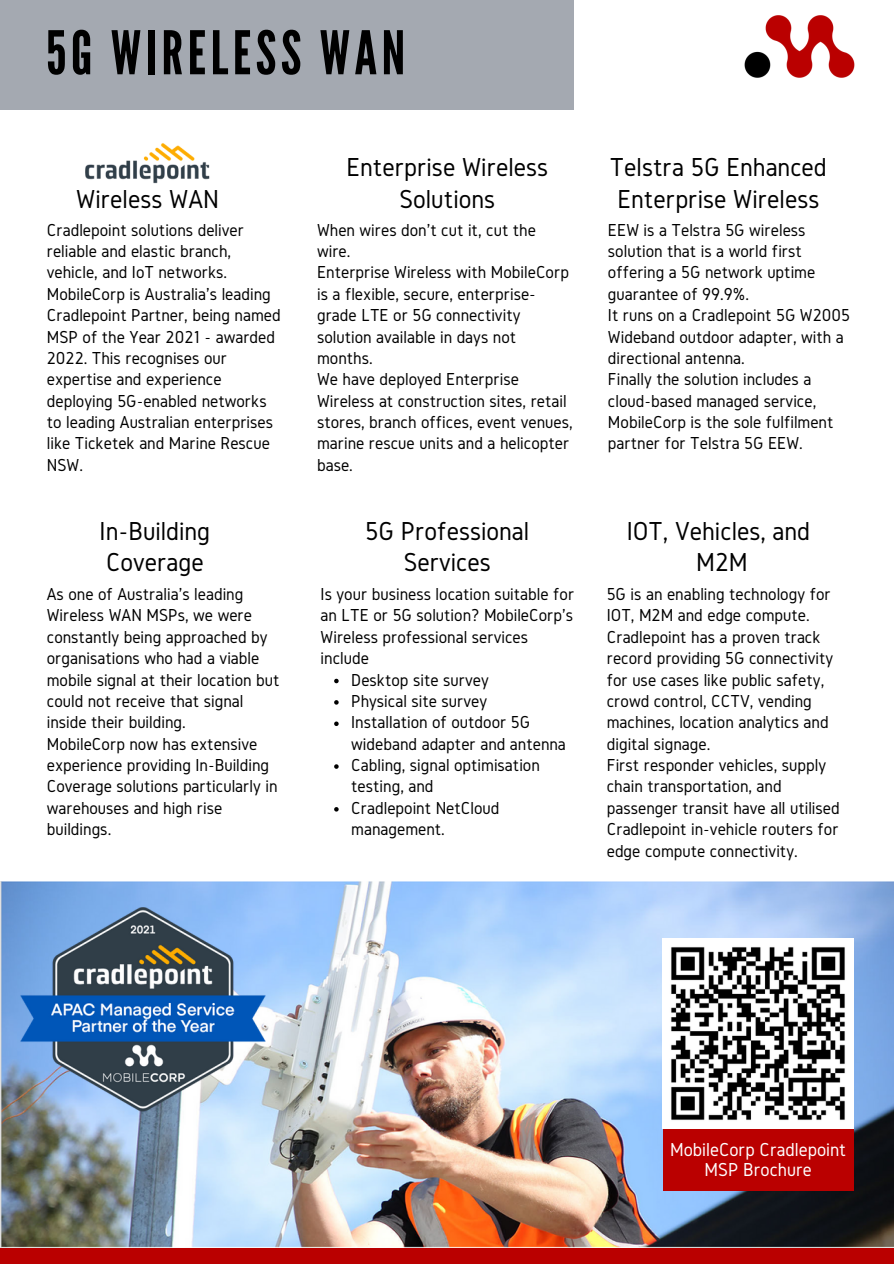
<style>
.page{position:relative;width:894px;height:1264px;background:#fff}
.page>*{position:absolute;margin:0;border:0;box-sizing:border-box;transform-origin:0 0}
.t1{font:60px "League Gothic";letter-spacing:.075em;color:#000}
.t2{font:27px/31.5px "Gidole";color:#000;text-align:center}
.t3{font:19.5px/20.2px "Gidole";color:#fff;text-align:center}
.t4{font:18px/21.3px "Gidole";color:#000}
</style>
<div class="page">
<div style="left:0;top:1247px;width:893px;height:16px;background:#ba0000"></div>
<div style="left:0;top:0;width:573px;height:109px;background:#a4a9b1"></div>
<img style="left:744px;top:15px;width:111px;height:63px">
<img style="left:85px;top:143px;width:125px;height:40px">
<img style="left:1px;top:881px;width:892px;height:366px">
<div style="left:662px;top:1129px;width:191px;height:61px;background:#ba0000"></div>
<img style="left:21px;top:907px;width:244px;height:204px">
<img style="left:662px;top:938px;width:190px;height:190px">
<svg style="left:334px;top:678px;width:4px;height:5px"></svg>
<svg style="left:334px;top:700px;width:4px;height:4px"></svg>
<svg style="left:334px;top:721px;width:4px;height:5px"></svg>
<svg style="left:334px;top:764px;width:4px;height:4px"></svg>
<svg style="left:334px;top:807px;width:4px;height:4px"></svg>
<h1 class="t1" style="left:46px;top:18px;width:361px">5G WIRELESS WAN</h1>
<p class="t2" style="left:76px;top:183px;width:144px">Wireless WAN</p>
<p class="t2" style="left:346px;top:151px;width:203px">Enterprise Wireless<br>Solutions</p>
<h2 class="t2" style="left:609px;top:151px;width:218px;text-align:left">Telstra 5G Enhanced<br>Enterprise Wireless</h2>
<p class="t4" style="left:47px;top:219px;width:235px">Cradlepoint solutions deliver reliable and elastic branch, vehicle, and IoT networks.<br>MobileCorp is Australia's leading<br>Cradlepoint Partner, being named<br>MSP of the Year 2021 - awarded<br>2022. This recognises our expertise and experience deploying 5G-enabled networks to leading Australian enterprises like Ticketek and Marine Rescue<br>NSW.</p>
<p class="t4" style="left:317px;top:219px;width:220px">When wires don't cut it, cut the wire.</p>
<p class="t4" style="left:317px;top:261px;width:253px">Enterprise Wireless with MobileCorp is a flexible, secure, enterprise&shy;grade LTE or 5G connectivity solution available in days not months.</p>
<p class="t4" style="left:317px;top:368px;width:257px">We have deployed Enterprise<br>Wireless at construction sites, retail stores, branch offices, event venues, marine rescue units and a helicopter base.</p>
<p class="t2" style="left:100px;top:514px;width:112px;text-align:left">In-Building<br>Coverage</p>
<p class="t4" style="left:47px;top:583px;width:234px">As one of Australia's leading<br>Wireless WAN MSPs, we were constantly being approached by organisations who had a viable mobile signal at their location but could not receive that signal inside their building.</p>
<p class="t4" style="left:47px;top:732px;width:232px">MobileCorp now has extensive experience providing In-Building<br>Coverage solutions particularly in warehouses and high rise buildings.</p>
<p class="t2" style="left:365px;top:514px;width:165px">5G Professional<br>Services</p>
<p class="t4" style="left:320px;top:583px;width:255px">Is your business location suitable for an LTE or 5G solution? MobileCorp's<br>Wireless professional services include</p>
<h2 class="t4" style="left:351px;top:668px;width:139px">Desktop site survey</h2>
<p class="t4" style="left:351px;top:690px;width:137px">Physical site survey</p>
<p class="t4" style="left:351px;top:711px;width:216px">Installation of outdoor 5G wideband adapter and antenna</p>
<h2 class="t4" style="left:351px;top:754px;width:190px">Cabling, signal optimisation testing, and</h2>
<h2 class="t4" style="left:351px;top:797px;width:150px">Cradlepoint NetCloud management.</h2>
<p class="t4" style="left:607px;top:219px;width:209px">EEW is a Telstra 5G wireless solution that is a world first offering a 5G network uptime guarantee of 99.9%.</p>
<p class="t4" style="left:607px;top:304px;width:243px">It runs on a Cradlepoint 5G W2005<br>Wideband outdoor adapter, with a directional antenna.</p>
<p class="t4" style="left:607px;top:368px;width:210px">Finally the solution includes a cloud-based managed service,</p>
<p class="t4" style="left:607px;top:411px;width:227px">MobileCorp is the sole fulfilment partner for Telstra 5G EEW.</p>
<p class="t2" style="left:626px;top:514px;width:185px">IOT, Vehicles, and<br>M2M</p>
<p class="t4" style="left:606px;top:583px;width:225px">5G is an enabling technology for<br>IOT, M2M and edge compute.</p>
<p class="t4" style="left:606px;top:626px;width:228px">Cradlepoint has a proven track record providing 5G connectivity for use cases like public safety, crowd control, CCTV, vending machines, location analytics and digital signage.</p>
<p class="t4" style="left:606px;top:754px;width:234px">First responder vehicles, supply chain transportation, and passenger transit have all utilised<br>Cradlepoint in-vehicle routers for edge compute connectivity.</p>
<p class="t3" style="left:670px;top:1138px;width:177px">MobileCorp Cradlepoint<br>MSP Brochure</p>
</div>
